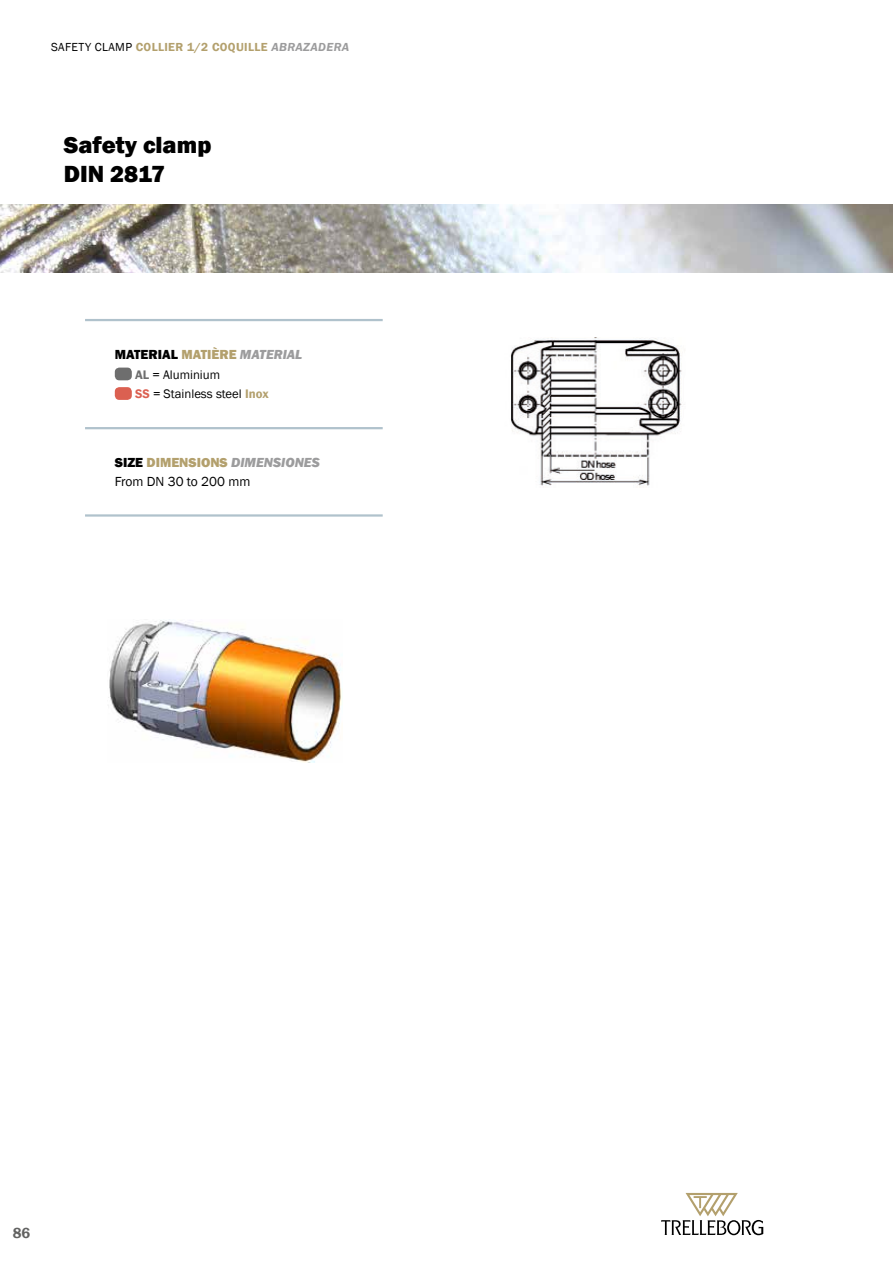
<style>
.page{position:relative;width:893px;height:1263px;background:#fff}
.page>*{position:absolute;margin:0;border:0;box-sizing:border-box;transform-origin:0 0}
.t1{font:800 24px/28.8px "Franklin Gothic";color:#000}
.t2{font:600 15px "Franklin Gothic";color:#626261}
.t3{font:13.5px/18.3px "Franklin Gothic";color:#000}
.t4{font:800 13.5px "Franklin Gothic";color:#000}
.t5{font:12.75px/19.5px "Franklin Gothic";color:#000}
.t6{font:600 12px "Franklin Gothic";letter-spacing:.03em;color:#b3a06d}
.s1{font-weight:400;color:#000}
.s2{font-style:italic;color:#9c9c9d}
.s3{color:#b3a06d}
.s4{font-weight:600;color:#6e6e6e}
.s5{font-weight:600;color:#db6051}
.s6{font-weight:600;color:#b3a06d}
.s7{font-weight:800}
.s8{font-weight:800;color:#b3a06d}
.s9{font-weight:800;font-style:italic;color:#9c9c9d}
</style>
<div class="page">
<svg style="left:661px;top:1193px;width:102px;height:42px"></svg>
<img style="left:511px;top:337px;width:171px;height:149px">
<hr style="left:85px;top:319px;width:298px;height:2px;background:#b0c2cc">
<hr style="left:85px;top:427px;width:298px;height:2px;background:#b0c2cc">
<hr style="left:85px;top:514px;width:298px;height:3px;background:#b0c2cc">
<div style="left:115px;top:368px;width:17px;height:12px;background:#6e6e6e;border-radius:4px"></div>
<div style="left:115px;top:387px;width:17px;height:13px;background:#db6051;border-radius:4px"></div>
<img style="left:108px;top:620px;width:234px;height:143px">
<img style="left:0;top:204px;width:893px;height:68px">
<p class="t6" style="left:51px;top:40px;width:300px"><span class="s1">SAFETY CLAMP</span> COLLIER 1/2 COQUILLE <span class="s2">ABRAZADERA</span></p>
<h1 class="t1" style="left:64px;top:131px;width:149px">Safety clamp<br>DIN 2817</h1>
<p class="t4" style="left:115px;top:346px;width:189px">MATERIAL <span class="s3">MATIÈRE</span> <span class="s2">MATERIAL</span></p>
<p class="t5" style="left:135px;top:365px;width:135px"><span class="s4">AL</span> = Aluminium<br><span class="s5">SS</span> = Stainless steel <span class="s6">Inox</span></p>
<p class="t3" style="left:115px;top:454px;width:207px"><span class="s7">SIZE</span> <span class="s8">DIMENSIONS</span> <span class="s9">DIMENSIONES<br></span>From DN 30 to 200 mm</p>
<p class="t2" style="left:13px;top:1224px;width:19px">86</p>
</div>
